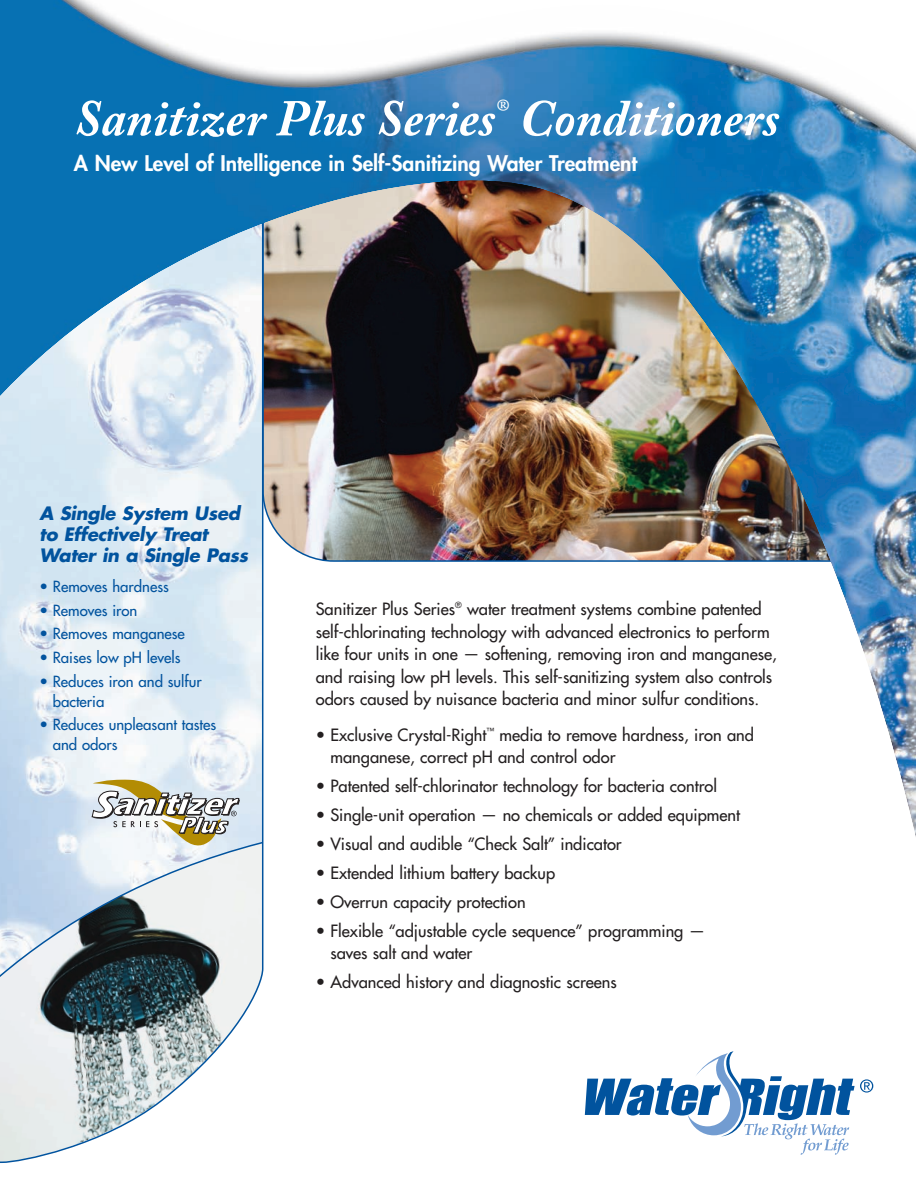
<style>
.page{position:relative;width:916px;height:1189px;background:#fff}
.page>*{position:absolute;margin:0;border:0;box-sizing:border-box;transform-origin:0 0}
.t1{font:italic 700 51px "Adobe Caslon Pro";color:#fff}
.t2{font:800 21px "Futura Std";color:#fff}
.t3{font:italic 700 18px/21px "Futura Std";letter-spacing:-.015em;color:#01539e}
.t4{font:500 16.5px/22.5px "Futura Std";color:#231f20}
.t5{font:500 15px/19.5px "Futura Std";color:#01539e}
</style>
<div class="page">
<img style="left:264px;top:412px;width:251px;height:150px">
<svg style="left:860px;top:1079px;width:13px;height:14px"></svg>
<svg style="left:585px;top:1051px;width:269px;height:104px"></svg>
<svg style="left:0;top:412px;width:264px;height:751px"></svg>
<img style="left:0;top:0;width:515px;height:412px">
<img style="left:515px;top:32px;width:401px;height:805px">
<svg style="left:0;top:779px;width:264px;height:211px"></svg>
<h1 class="t1" style="left:74px;top:98px;width:707px">Sanitizer Plus Series<sup>®</sup> Conditioners</h1>
<p class="t2" style="left:74px;top:154px;width:565px">A New Level of Intelligence in Self-Sanitizing Water Treatment</p>
<p class="t3" style="left:39px;top:504px;width:210px">A Single System Used to Effectively Treat<br>Water in a Single Pass</p>
<p class="t5" style="left:39px;top:577px;width:131px">• Removes hardness</p>
<p class="t5" style="left:39px;top:601px;width:99px">• Removes iron</p>
<p class="t5" style="left:39px;top:625px;width:147px">• Removes manganese</p>
<p class="t5" style="left:39px;top:649px;width:143px">• Raises low pH levels</p>
<p class="t5" style="left:53px;top:673px;width:150px;text-indent:-13px">• Reduces iron and sulfur bacteria</p>
<p class="t5" style="left:53px;top:716px;width:165px;text-indent:-13px">• Reduces unpleasant tastes and odors</p>
<p class="t4" style="left:316px;top:599px;width:463px">Sanitizer Plus Series<sup>®</sup> water treatment systems combine patented self-chlorinating technology with advanced electronics to perform like four units in one — softening, removing iron and manganese, and raising low pH levels. This self-sanitizing system also controls odors caused by nuisance bacteria and minor sulfur conditions.</p>
<p class="t4" style="left:330px;top:724px;width:425px;text-indent:-15px">• Exclusive Crystal-Right<sup>™</sup> media to remove hardness, iron and manganese, correct pH and control odor</p>
<p class="t4" style="left:316px;top:776px;width:403px">• Patented self-chlorinator technology for bacteria control</p>
<p class="t4" style="left:316px;top:805px;width:426px">• Single-unit operation — no chemicals or added equipment</p>
<p class="t4" style="left:316px;top:834px;width:307px">• Visual and audible “Check Salt” indicator</p>
<p class="t4" style="left:316px;top:863px;width:241px">• Extended lithium battery backup</p>
<p class="t4" style="left:316px;top:892px;width:211px">• Overrun capacity protection</p>
<p class="t4" style="left:330px;top:921px;width:376px;text-indent:-15px">• Flexible “adjustable cycle sequence” programming — saves salt and water</p>
<p class="t4" style="left:316px;top:972px;width:303px">• Advanced history and diagnostic screens</p>
</div>
